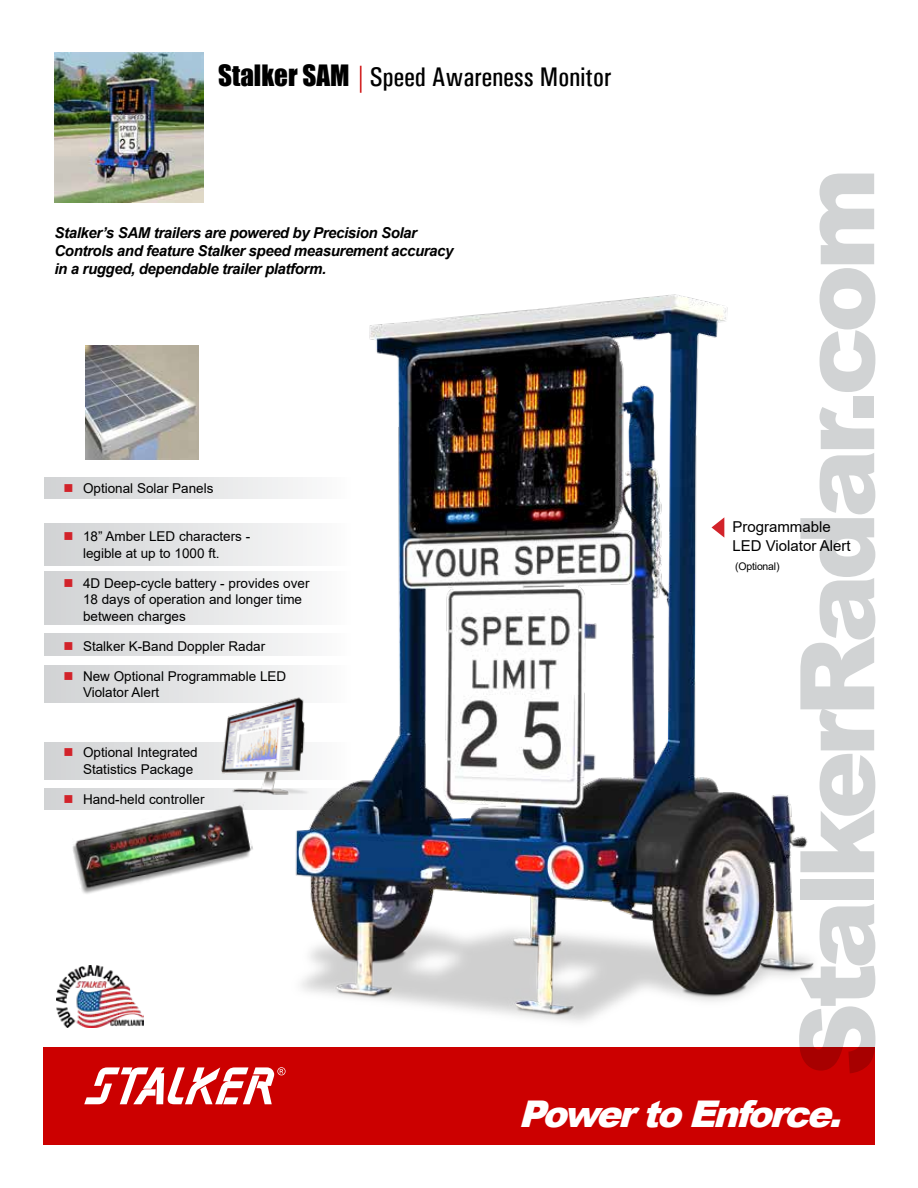
<style>
.page{position:relative;width:918px;height:1188px;background:#fff}
.page>*{position:absolute;margin:0;border:0;box-sizing:border-box;transform-origin:0 0}
.t1{font:900 103.05px "Arial";letter-spacing:-.06em;color:#d1d3d4}
.t2{font:italic 900 36.75px "Arial";color:#fff}
.t3{font:27px "Univers Condensed";color:#000}
.t4{font:italic 700 15px/18px "Arial";letter-spacing:-.025em;color:#000}
.t5{font:15px/18.6px "Arial";color:#000}
.t6{font:13.5px/16.5px "Arial";color:#000}
.t7{font:10.5px "Arial";letter-spacing:-.02em;color:#000}
.s1{font-family:"Impact"}
.s2{color:#c00}
.s3{color:#d2232a}
</style>
<div class="page">
<div style="left:43px;top:1048px;width:832px;height:97px;background:#c00"></div>
<svg style="left:84px;top:1067px;width:202px;height:37px"></svg>
<svg style="left:45px;top:477px;width:228px;height:22px;background:#e0e1e2"></svg>
<div style="left:45px;top:743px;width:309px;height:36px;background:#dddedf"></div>
<svg style="left:45px;top:524px;width:228px;height:41px;background:#e0e1e2"></svg>
<svg style="left:45px;top:788px;width:228px;height:22px;background:#dddedf"></svg>
<svg style="left:45px;top:572px;width:228px;height:52px;background:#e0e1e2"></svg>
<svg style="left:45px;top:634px;width:228px;height:21px;background:#e0e1e2"></svg>
<svg style="left:45px;top:665px;width:228px;height:38px;background:#dfe0e1"></svg>
<img style="left:54px;top:53px;width:150px;height:149px">
<img style="left:273px;top:294px;width:541px;height:728px">
<img style="left:69px;top:801px;width:188px;height:93px">
<img style="left:85px;top:346px;width:114px;height:113px">
<svg style="left:712px;top:517px;width:12px;height:21px"></svg>
<img style="left:215px;top:696px;width:97px;height:102px">
<img style="left:56px;top:965px;width:87px;height:62px">
<h3 class="t3" style="left:218px;top:61px;width:395px"><span class="s1">Stalker SAM</span> <span class="s2">|</span>Speed Awareness Monitor</h3>
<p class="t4" style="left:54px;top:224px;width:401px">Stalker’s SAM trailers are powered by Precision Solar<br>Controls and feature Stalker speed measurement accuracy in a rugged, dependable trailer platform.</p>
<p class="t6" style="left:64px;top:480px;width:152px"><span class="s3">■</span> Optional Solar Panels</p>
<p class="t6" style="left:83px;top:528px;width:169px;text-indent:-19px"><span class="s3">■</span> 18” Amber LED characters - legible at up to 1000 ft.</p>
<p class="t6" style="left:83px;top:575px;width:228px;text-indent:-19px"><span class="s3">■</span> 4D Deep-cycle battery - provides over<br>18 days of operation and longer time between charges</p>
<p class="t6" style="left:64px;top:638px;width:203px"><span class="s3">■</span> Stalker K-Band Doppler Radar</p>
<p class="t6" style="left:83px;top:668px;width:205px;text-indent:-19px"><span class="s3">■</span> New Optional Programmable LED<br>Violator Alert</p>
<p class="t6" style="left:83px;top:744px;width:116px;text-indent:-19px"><span class="s3">■</span> Optional Integrated<br>Statistics Package</p>
<p class="t6" style="left:64px;top:791px;width:143px"><span class="s3">■</span> Hand-held controller</p>
<h1 class="t1" style="left:763px;top:1077px;width:911px;rotate:-90deg">StalkerRadar.com</h1>
<p class="t5" style="left:732px;top:518px;width:120px">Programmable<br>LED Violator Alert</p>
<p class="t7" style="left:735px;top:559px;width:46px">(Optional)</p>
<h2 class="t2" style="left:518px;top:1087px;width:338px">PowertoEnforce.</h2>
</div>
